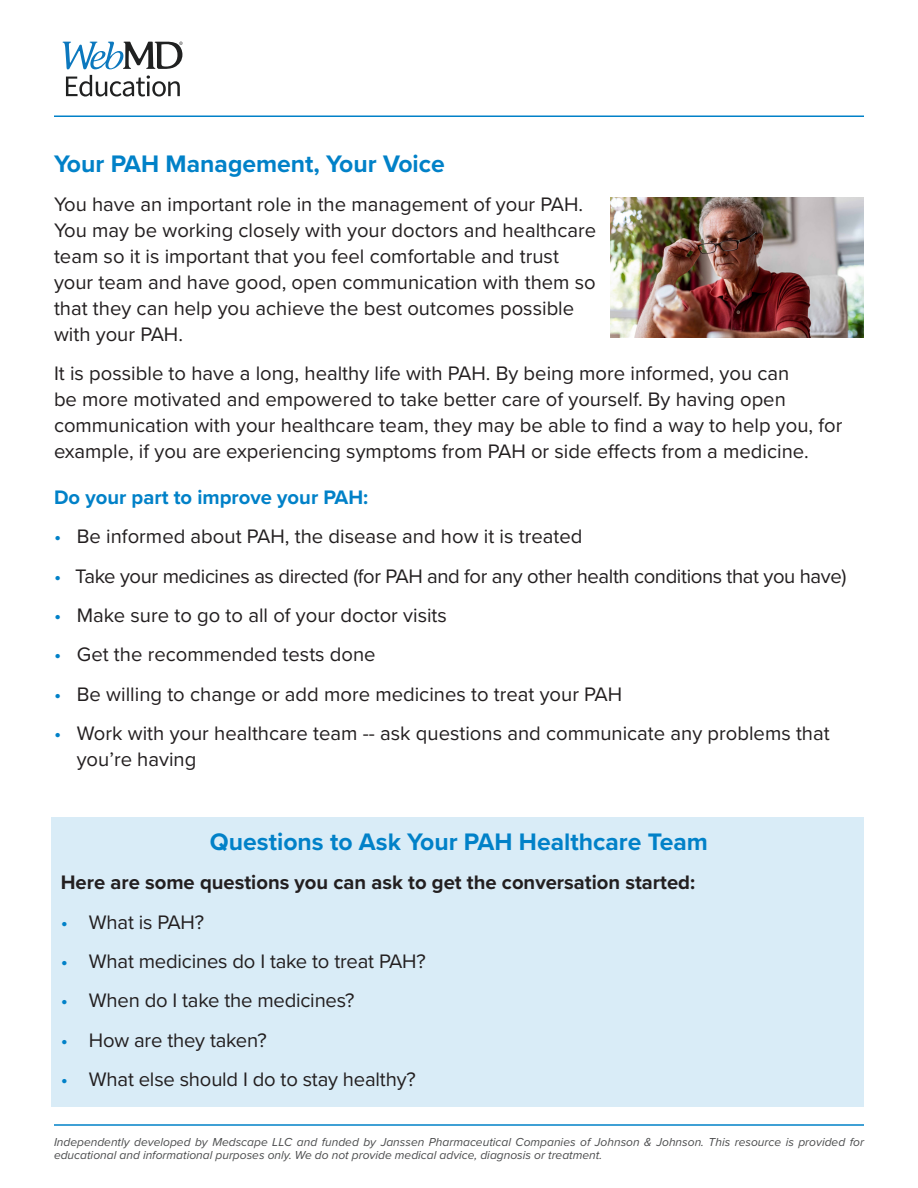
<style>
.page{position:relative;width:918px;height:1188px;background:#fff}
.page>*{position:absolute;margin:0;border:0;box-sizing:border-box;transform-origin:0 0}
.t1{font:700 24.75px "Proxima Nova";color:#0181c8}
.t2{font:20.25px/25.8px "Proxima Nova";color:#231f20}
.t3{font:20.25px "Proxima Nova";letter-spacing:-.02em;color:#231f20}
.t4{font:700 20.25px "Proxima Nova";color:#231f20}
.t5{font:700 20.25px "Proxima Nova";color:#0181c8}
.t6{font:italic 12px/12.8px "Proxima Nova";color:#4b4c4d}
.s1{color:#0181c8}
</style>
<div class="page">
<hr style="left:54px;top:116px;width:810px;height:1px;background:#0181c8">
<hr style="left:54px;top:1124px;width:810px;height:2px;background:#0181c8">
<svg style="left:63px;top:42px;width:120px;height:55px"></svg>
<div style="left:51px;top:817px;width:813px;height:290px;background:#d9ecf7"></div>
<img style="left:610px;top:198px;width:254px;height:140px">
<p class="t1" style="left:54px;top:145px;width:392px">Your PAH Management, Your Voice</p>
<p class="t2" style="left:54px;top:191px;width:544px">You have an important role in the management of your PAH.<br>You may be working closely with your doctors and healthcare team so it is important that you feel comfortable and trust your team and have good, open communication with them so that they can help you achieve the best outcomes possible with your PAH.</p>
<p class="t2" style="left:54px;top:360px;width:790px">It is possible to have a long, healthy life with PAH. By being more informed, you can<br>be more motivated and empowered to take better care of yourself. By having open communication with your healthcare team, they may be able to find a way to help you, for example, if you are experiencing symptoms from PAH or side effects from a medicine.</p>
<p class="t5" style="left:54px;top:482px;width:316px">Do your part to improve your PAH:</p>
<p class="t2" style="left:54px;top:523px;width:530px"><span class="s1">•</span> Be informed about PAH, the disease and how it is treated</p>
<p class="t3" style="left:54px;top:561px;width:794px"><span class="s1">•</span> Take your medicines as directed (for PAH and for any other health conditions that you have)</p>
<p class="t2" style="left:54px;top:601px;width:395px"><span class="s1">•</span> Make sure to go to all of your doctor visits</p>
<p class="t2" style="left:54px;top:641px;width:323px"><span class="s1">•</span> Get the recommended tests done</p>
<p class="t2" style="left:54px;top:680px;width:570px"><span class="s1">•</span> Be willing to change or add more medicines to treat your PAH</p>
<p class="t2" style="left:54px;top:720px;width:777px"><span class="s1">•</span> Work with your healthcare team -- ask questions and communicate any problems that</p>
<p class="t2" style="left:77px;top:745px;width:121px">you’re having</p>
<p class="t1" style="left:210px;top:824px;width:500px">Questions to Ask Your PAH Healthcare Team</p>
<p class="t4" style="left:61px;top:867px;width:636px">Here are some questions you can ask to get the conversation started:</p>
<p class="t2" style="left:61px;top:908px;width:145px"><span class="s1">•</span> What is PAH?</p>
<p class="t2" style="left:61px;top:947px;width:367px"><span class="s1">•</span> What medicines do I take to treat PAH?</p>
<p class="t2" style="left:61px;top:987px;width:295px"><span class="s1">•</span> When do I take the medicines?</p>
<p class="t2" style="left:61px;top:1026px;width:208px"><span class="s1">•</span> How are they taken?</p>
<p class="t2" style="left:61px;top:1066px;width:356px"><span class="s1">•</span> What else should I do to stay healthy?</p>
<p class="t6" style="left:54px;top:1135px;width:811px">Independently developed by Medscape LLC and funded by Janssen Pharmaceutical Companies of Johnson &amp; Johnson. This resource is provided for educational and informational purposes only. We do not provide medical advice, diagnosis or treatment.</p>
</div>
